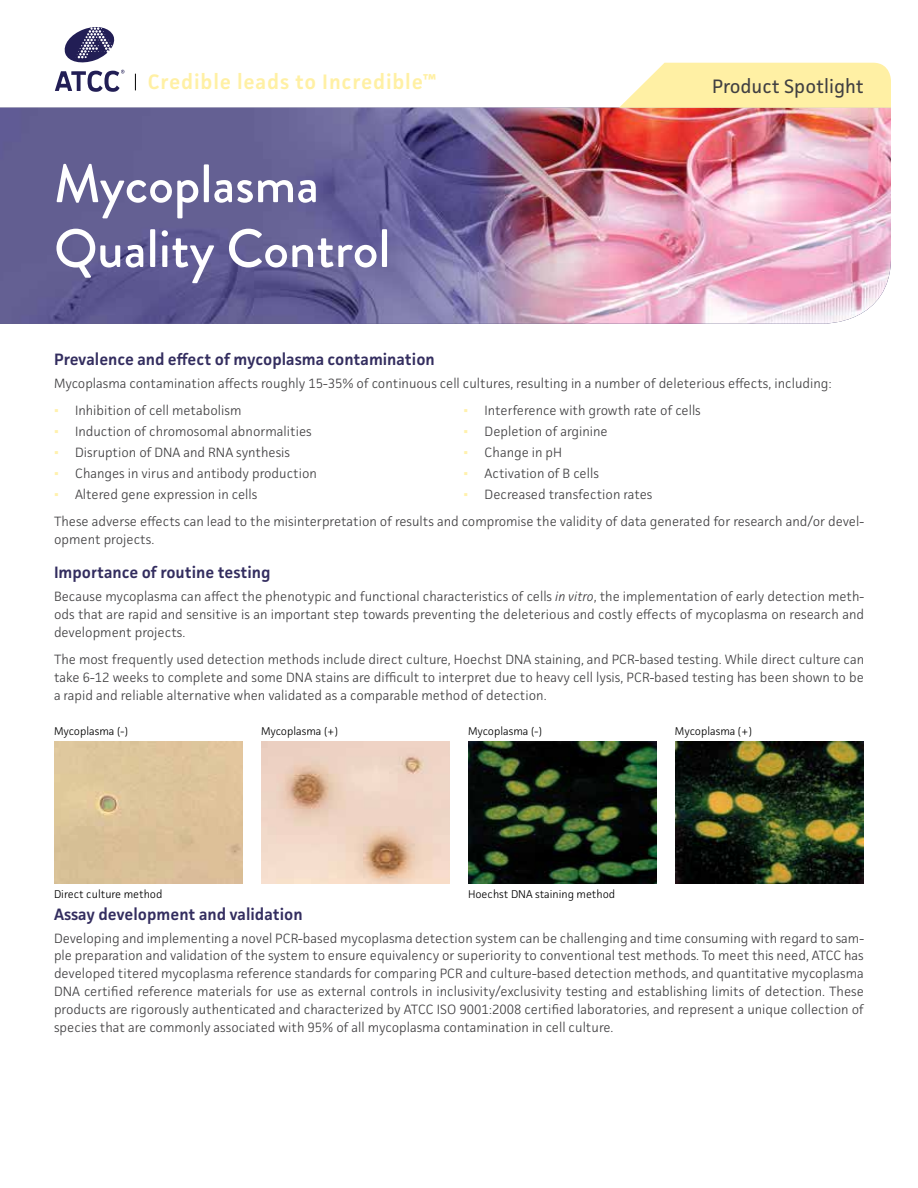
<style>
.page{position:relative;width:918px;height:1188px;background:#fff}
.page>*{position:absolute;margin:0;border:0;box-sizing:border-box;transform-origin:0 0}
.t1{font:500 54px/64.8px "Brandon Grotesque";color:#fff}
.t2{font:600 21px "Facit";letter-spacing:.04em;color:#fff0a4}
.t3{font:19.5px "Facit";color:#414042}
.t4{font:600 16.5px "Facit";color:#332d5f}
.t5{font:300 13.5px/18px "Facit";color:#414042;text-align:justify}
.t6{font:300 11.25px "Facit";color:#000}
.s1{font-family:"Times New Roman";font-weight:400;color:#fff1ad}
.s2{font-style:italic}
</style>
<div class="page">
<img style="left:0;top:108px;width:891px;height:216px">
<svg style="left:55px;top:27px;width:69px;height:65px"></svg>
<svg style="left:135px;top:74px;width:1px;height:16px"></svg>
<svg style="left:619px;top:63px;width:272px;height:45px;background:#fef0ac"></svg>
<img style="left:468px;top:741px;width:189px;height:143px">
<div style="left:54px;top:741px;width:189px;height:143px;background:#ddc29a"></div>
<img style="left:675px;top:741px;width:189px;height:143px">
<img style="left:261px;top:741px;width:189px;height:143px">
<h2 class="t2" style="left:148px;top:69px;width:290px">Credible leads to Incredible™</h2>
<h3 class="t3" style="left:712px;top:74px;width:153px">Product Spotlight</h3>
<h1 class="t1" style="left:54px;top:152px;width:338px">Mycoplasma<br>Quality Control</h1>
<p class="t4" style="left:54px;top:349px;width:382px">Prevalence and effect of mycoplasma contamination</p>
<p class="t5" style="left:54px;top:374px;width:779px">Mycoplasma contamination affects roughly 15-35% of continuous cell cultures, resulting in a number of deleterious effects, including:</p>
<p class="t5" style="left:54px;top:401px;width:189px"><span class="s1">▪</span> Inhibition of cell metabolism</p>
<p class="t5" style="left:54px;top:422px;width:259px"><span class="s1">▪</span> Induction of chromosomal abnormalities</p>
<p class="t5" style="left:54px;top:443px;width:238px"><span class="s1">▪</span> Disruption of DNA and RNA synthesis</p>
<p class="t5" style="left:54px;top:464px;width:264px"><span class="s1">▪</span> Changes in virus and antibody production</p>
<p class="t5" style="left:54px;top:485px;width:205px"><span class="s1">▪</span> Altered gene expression in cells</p>
<p class="t5" style="left:464px;top:401px;width:239px"><span class="s1">▪</span> Interference with growth rate of cells</p>
<p class="t5" style="left:464px;top:422px;width:146px"><span class="s1">▪</span> Depletion of arginine</p>
<p class="t5" style="left:464px;top:443px;width:100px"><span class="s1">▪</span> Change in pH</p>
<p class="t5" style="left:464px;top:464px;width:137px"><span class="s1">▪</span> Activation of B cells</p>
<p class="t5" style="left:54px;top:480px;width:811px;line-height:27px;text-indent:409px"><span class="s1">▪</span> Decreased transfection rates<br>These adverse effects can lead to the misinterpretation of results and compromise the validity of data generated for research and/or devel-</p>
<p class="t5" style="left:54px;top:530px;width:102px">opment projects.</p>
<p class="t4" style="left:54px;top:562px;width:218px">Importance of routine testing</p>
<p class="t5" style="left:54px;top:587px;width:812px">Because mycoplasma can affect the phenotypic and functional characteristics of cells <span class="s2">in vitro</span>, the implementation of early detection meth&shy;ods that are rapid and sensitive is an important step towards preventing the deleterious and costly effects of mycoplasma on research and development projects.</p>
<p class="t5" style="left:54px;top:650px;width:812px">The most frequently used detection methods include direct culture, Hoechst DNA staining, and PCR-based testing. While direct culture can take 6-12 weeks to complete and some DNA stains are difficult to interpret due to heavy cell lysis, PCR-based testing has been shown to be a rapid and reliable alternative when validated as a comparable method of detection.</p>
<p class="t6" style="left:54px;top:725px;width:76px">Mycoplasma (-)</p>
<p class="t6" style="left:261px;top:725px;width:79px">Mycoplasma (+)</p>
<p class="t6" style="left:675px;top:725px;width:79px">Mycoplasma (+)</p>
<p class="t6" style="left:468px;top:725px;width:76px">Mycoplasma (-)</p>
<p class="t6" style="left:54px;top:887px;width:110px">Direct culture method</p>
<p class="t6" style="left:468px;top:887px;width:149px">Hoechst DNA staining method</p>
<p class="t4" style="left:54px;top:904px;width:250px">Assay development and validation</p>
<p class="t5" style="left:54px;top:929px;width:811px">Developing and implementing a novel PCR-based mycoplasma detection system can be challenging and time consuming with regard to sam&shy;ple preparation and validation of the system to ensure equivalency or superiority to conventional test methods. To meet this need, ATCC has developed titered mycoplasma reference standards for comparing PCR and culture-based detection methods, and quantitative mycoplasma DNA certified reference materials for use as external controls in inclusivity/exclusivity testing and establishing limits of detection. These products are rigorously authenticated and characterized by ATCC ISO 9001:2008 certified laboratories, and represent a unique collection of species that are commonly associated with 95% of all mycoplasma contamination in cell culture.</p>
</div>
